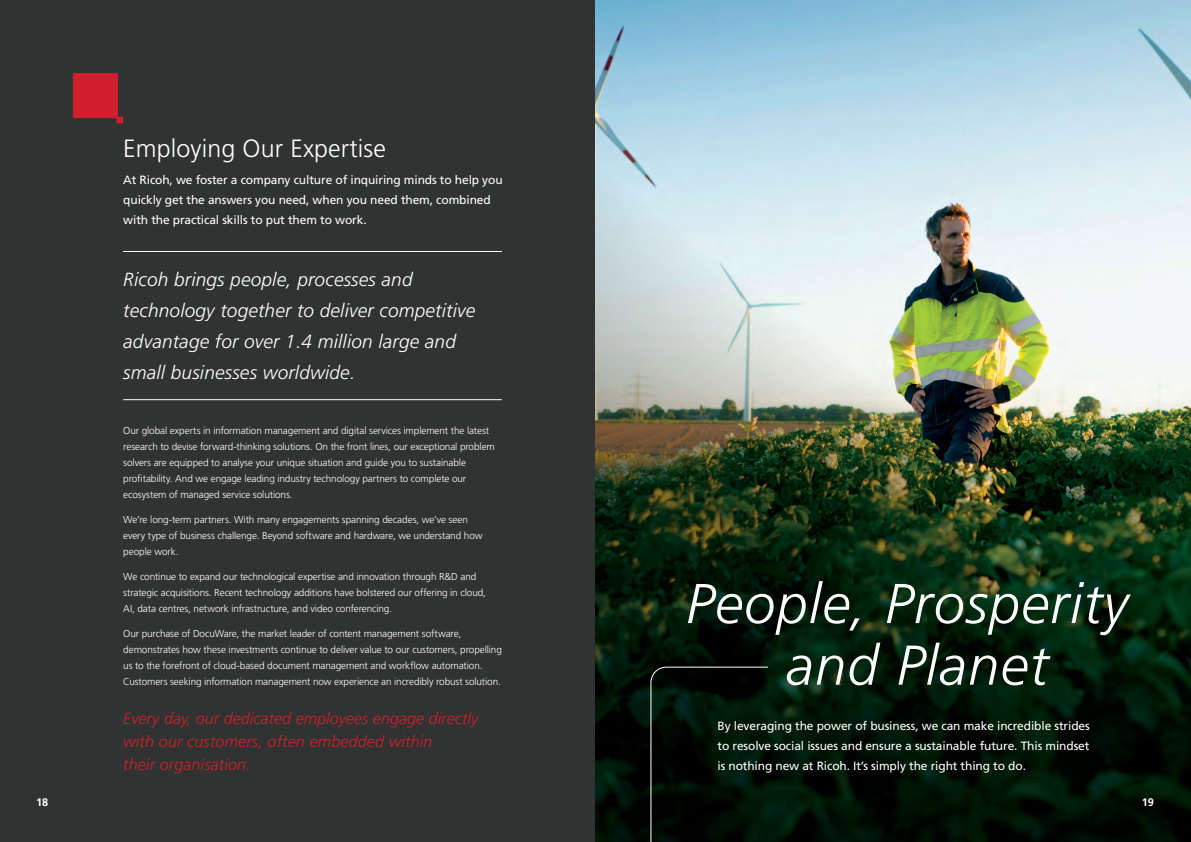
<style>
.page{position:relative;width:1191px;height:842px;background:#fff}
.page>*{position:absolute;margin:0;border:0;box-sizing:border-box;transform-origin:0 0}
.t1{font:italic 300 56px/61.6px "Frutiger LT Std";letter-spacing:.02em;color:#fff;text-align:center}
.t2{font:300 25px "Frutiger LT Std";letter-spacing:.005em;color:#fff}
.t3{font:italic 300 19px/31px "Frutiger LT Std";letter-spacing:.01em;color:#fff}
.t4{font:italic 300 16px/23px "Frutiger LT Std";letter-spacing:.01em;color:#d1202d}
.t5{font:12px/20px "Frutiger LT Std";letter-spacing:-.01em;color:#fff;text-align:justify}
.t6{font:700 11px "Frutiger LT Std";color:#fff}
.t7{font:300 10px/16px "Frutiger LT Std";letter-spacing:-.01em;color:#fff}
</style>
<div class="page">
<div style="left:0;top:0;width:595px;height:842px;background:#313232"></div>
<img style="left:595px;top:0;width:596px;height:842px">
<hr style="left:123px;top:251px;width:379px;height:1px;background:#fff">
<hr style="left:123px;top:399px;width:379px;height:1px;background:#fff">
<svg style="left:73px;top:73px;width:50px;height:50px"></svg>
<svg style="left:650px;top:666px;width:118px;height:176px;background:#031007"></svg>
<p class="t6" style="left:36px;top:796px;width:14px">18</p>
<p class="t2" style="left:123px;top:134px;width:264px">Employing Our Expertise</p>
<p class="t5" style="left:123px;top:170px;width:381px;text-align:left">At Ricoh, we foster a company culture of inquiring minds to help you quickly get the answers you need, when you need them, combined with the practical skills to put them to work.</p>
<p class="t3" style="left:123px;top:264px;width:353px">Ricoh brings people, processes and technology together to deliver competitive advantage for over 1.4 million large and small businesses worldwide.</p>
<p class="t7" style="left:123px;top:423px;width:373px">Our global experts in information management and digital services implement the latest research to devise forward-thinking solutions. On the front lines, our exceptional problem solvers are equipped to analyse your unique situation and guide you to sustainable profitability. And we engage leading industry technology partners to complete our ecosystem of managed service solutions.</p>
<p class="t7" style="left:123px;top:512px;width:361px">We’re long-term partners. With many engagements spanning decades, we’ve seen every type of business challenge. Beyond software and hardware, we understand how people work.</p>
<p class="t7" style="left:123px;top:569px;width:364px">We continue to expand our technological expertise and innovation through R&amp;D and strategic acquisitions. Recent technology additions have bolstered our offering in cloud,<br>AI, data centres, network infrastructure, and video conferencing.</p>
<p class="t7" style="left:123px;top:626px;width:380px">Our purchase of DocuWare, the market leader of content management software, demonstrates how these investments continue to deliver value to our customers, propelling us to the forefront of cloud-based document management and workflow automation.<br>Customers seeking information management now experience an incredibly robust solution.</p>
<p class="t4" style="left:123px;top:707px;width:356px">Every day, our dedicated employees engage directly with our customers, often embedded within<br>their organisation.</p>
<p class="t1" style="left:686px;top:574px;width:444px">People, Prosperity and Planet</p>
<p class="t5" style="left:717px;top:716px;width:374px">By leveraging the power of business, we can make incredible strides to resolve social issues and ensure a sustainable future. This mindset is nothing new at Ricoh. It’s simply the right thing to do.</p>
<p class="t6" style="left:1141px;top:796px;width:14px">19</p>
</div>
